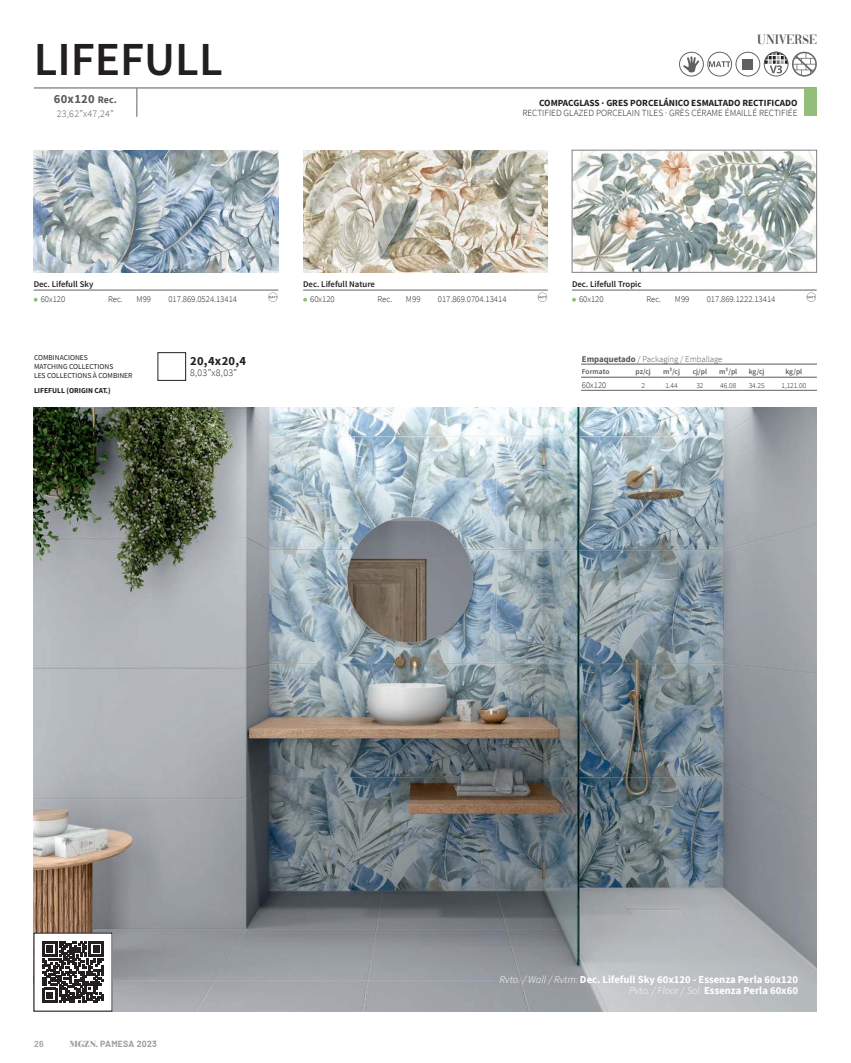
<style>
.page{position:relative;width:851px;height:1063px;background:#fff}
.page>*{position:absolute;margin:0;border:0;box-sizing:border-box;transform-origin:0 0}
.t1{font:600 47.5px "Source Sans Pro";color:#231f20}
.t2{font:14px "Vogue";color:#58595b}
.t3{font:700 12.5px "Source Sans Pro";letter-spacing:.025em;color:#58595b}
.t4{font:700 12.5px "Source Sans Pro";letter-spacing:.025em;color:#231f20}
.t5{font:700 10.62px/11.2px "Source Sans Pro";color:#fff;text-align:right}
.t6{font:300 10px "Source Sans Pro";letter-spacing:.025em;color:#58595b}
.t7{font:300 10px "Source Sans Pro";color:#231f20}
.t8{font:300 9.38px "Source Sans Pro";color:#231f20}
.t9{font:700 9.38px "Source Sans Pro";color:#231f20}
.t10{font:300 8.75px "Source Sans Pro";color:#231f20}
.t11{font:600 8.75px "Source Sans Pro";color:#231f20}
.t12{font:300 8.75px "Source Sans Pro";color:#58595b}
.t13{font:700 8.75px "Barlow";letter-spacing:.025em;color:#9d9fa2}
.t14{font:600 8.75px "Barlow";color:#9d9fa2}
.t15{font:7.5px/8.8px "Source Sans Pro";color:#231f20}
.t16{font:600 7.5px "Source Sans Pro";color:#58595b}
.t17{font:300 7.5px "Source Sans Pro";color:#231f20}
.t18{font:700 7.5px "Source Sans Pro";color:#231f20}
.s1{font-size:10px}
.s2{font-weight:700}
.s3{font-family:"Playfair Display";font-weight:900}
.s4{font-weight:300;font-style:italic}
</style>
<div class="page">
<hr style="left:34px;top:88px;width:782px;height:1px;background:#58595b">
<div style="left:804px;top:89px;width:12px;height:27px;background:#93be79"></div>
<img style="left:34px;top:407px;width:782px;height:604px">
<hr style="left:581px;top:364px;width:48px;height:1px;background:#58595b">
<svg style="left:629px;top:364px;width:141px;height:1px"></svg>
<hr style="left:770px;top:364px;width:46px;height:1px;background:#58595b">
<hr style="left:581px;top:377px;width:48px;height:1px;background:#58595b">
<svg style="left:629px;top:377px;width:141px;height:1px"></svg>
<hr style="left:770px;top:377px;width:46px;height:1px;background:#58595b">
<hr style="left:581px;top:390px;width:48px;height:1px;background:#5f6062">
<svg style="left:629px;top:390px;width:141px;height:1px"></svg>
<hr style="left:770px;top:390px;width:46px;height:1px;background:#5f6062">
<div style="left:34px;top:933px;width:78px;height:78px;background:#fff"></div>
<svg style="left:42px;top:942px;width:62px;height:61px"></svg>
<img style="left:34px;top:150px;width:244px;height:122px">
<img style="left:574px;top:152px;width:240px;height:118px">
<div style="left:572px;top:150px;width:244px;height:122px;border:1px solid #808285"></div>
<img style="left:303px;top:150px;width:244px;height:122px">
<hr style="left:41px;top:290px;width:67px;height:1px;background:#5f6062">
<svg style="left:108px;top:290px;width:28px;height:1px"></svg>
<hr style="left:136px;top:290px;width:32px;height:1px;background:#5f6062">
<hr style="left:168px;top:290px;width:82px;height:1px;background:#5f6062">
<svg style="left:34px;top:298px;width:4px;height:4px"></svg>
<svg style="left:250px;top:290px;width:28px;height:12px"></svg>
<hr style="left:310px;top:290px;width:67px;height:1px;background:#5f6062">
<svg style="left:377px;top:290px;width:29px;height:1px"></svg>
<hr style="left:406px;top:290px;width:32px;height:1px;background:#5f6062">
<hr style="left:438px;top:290px;width:81px;height:1px;background:#5f6062">
<svg style="left:303px;top:298px;width:4px;height:4px"></svg>
<svg style="left:519px;top:290px;width:28px;height:12px"></svg>
<hr style="left:579px;top:290px;width:67px;height:1px;background:#5f6062">
<svg style="left:646px;top:290px;width:28px;height:1px"></svg>
<hr style="left:674px;top:290px;width:32px;height:1px;background:#5f6062">
<hr style="left:706px;top:290px;width:82px;height:1px;background:#5f6062">
<svg style="left:572px;top:298px;width:4px;height:4px"></svg>
<svg style="left:788px;top:290px;width:28px;height:12px"></svg>
<svg style="left:136px;top:88px;width:1px;height:29px"></svg>
<svg style="left:679px;top:52px;width:137px;height:25px"></svg>
<div style="left:157px;top:352px;width:29px;height:29px;border:1px solid #231f20"></div>
<h1 class="t1" style="left:34px;top:35px;width:190px">LIFEFULL</h1>
<h3 class="t3" style="left:54px;top:91px;width:64px">60x120 <span class="s1">Rec.</span></h3>
<p class="t6" style="left:57px;top:108px;width:58px">23,62”x47,24”</p>
<h2 class="t2" style="left:757px;top:31px;width:61px">UNIVERSE</h2>
<p class="t9" style="left:539px;top:98px;width:260px">COMPACGLASS · GRES PORCELÁNICO ESMALTADO RECTIFICADO</p>
<p class="t8" style="left:522px;top:108px;width:277px">RECTIFIED GLAZED PORCELAIN TILES · GRÈS CÉRAME ÉMAILLÉ RECTIFIÉE</p>
<p class="t11" style="left:34px;top:280px;width:61px">Dec. Lifefull Sky</p>
<p class="t10" style="left:41px;top:294px;width:26px">60x120</p>
<p class="t10" style="left:108px;top:294px;width:16px">Rec.</p>
<p class="t10" style="left:136px;top:294px;width:16px">M99</p>
<p class="t10" style="left:168px;top:294px;width:70px">017.869.0524.13414</p>
<p class="t11" style="left:303px;top:280px;width:73px">Dec. Lifefull Nature</p>
<p class="t10" style="left:310px;top:294px;width:26px">60x120</p>
<p class="t10" style="left:377px;top:294px;width:16px">Rec.</p>
<p class="t10" style="left:406px;top:294px;width:16px">M99</p>
<p class="t10" style="left:438px;top:294px;width:70px">017.869.0704.13414</p>
<p class="t11" style="left:572px;top:280px;width:71px">Dec. Lifefull Tropic</p>
<p class="t10" style="left:579px;top:294px;width:26px">60x120</p>
<p class="t10" style="left:646px;top:294px;width:16px">Rec.</p>
<p class="t10" style="left:674px;top:294px;width:16px">M99</p>
<p class="t10" style="left:706px;top:294px;width:70px">017.869.1222.13414</p>
<p class="t15" style="left:34px;top:353px;width:100px">COMBINACIONES<br>MATCHING COLLECTIONS<br>LES COLLECTIONS À COMBINER</p>
<p class="t18" style="left:34px;top:386px;width:78px">LIFEFULL (ORIGIN CAT.)</p>
<h3 class="t4" style="left:190px;top:354px;width:58px">20,4x20,4</h3>
<p class="t7" style="left:190px;top:368px;width:48px">8,03”x8,03”</p>
<p class="t12" style="left:581px;top:355px;width:142px"><span class="s2">Empaquetado</span> / Packaging / Emballage</p>
<p class="t16" style="left:581px;top:368px;width:29px">Formato</p>
<p class="t16" style="left:635px;top:368px;width:17px">pz/cj</p>
<p class="t16" style="left:663px;top:368px;width:18px">m²/cj</p>
<p class="t16" style="left:692px;top:368px;width:16px">cj/pl</p>
<p class="t16" style="left:719px;top:368px;width:19px">m²/pl</p>
<p class="t16" style="left:748px;top:368px;width:17px">kg/cj</p>
<p class="t16" style="left:785px;top:368px;width:18px">kg/pl</p>
<p class="t10" style="left:581px;top:381px;width:26px">60x120</p>
<p class="t17" style="left:641px;top:381px;width:5px">2</p>
<p class="t17" style="left:665px;top:381px;width:14px">1.44</p>
<p class="t17" style="left:696px;top:381px;width:9px">32</p>
<p class="t17" style="left:720px;top:381px;width:18px">46.08</p>
<p class="t17" style="left:748px;top:381px;width:18px">34.25</p>
<p class="t17" style="left:781px;top:381px;width:26px">1,121.00</p>
<p class="t14" style="left:34px;top:1039px;width:11px">26</p>
<p class="t13" style="left:69px;top:1039px;width:89px"><span class="s3">MGZN.</span> PAMESA 2023</p>
<p class="t5" style="left:499px;top:974px;width:300px"><span class="s4">Rvto. / Wall / Rvtm:</span> Dec. Lifefull Sky 60x120 - Essenza Perla 60x120<br><span class="s4">Pvto. / Floor / Sol:</span> Essenza Perla 60x60</p>
</div>
